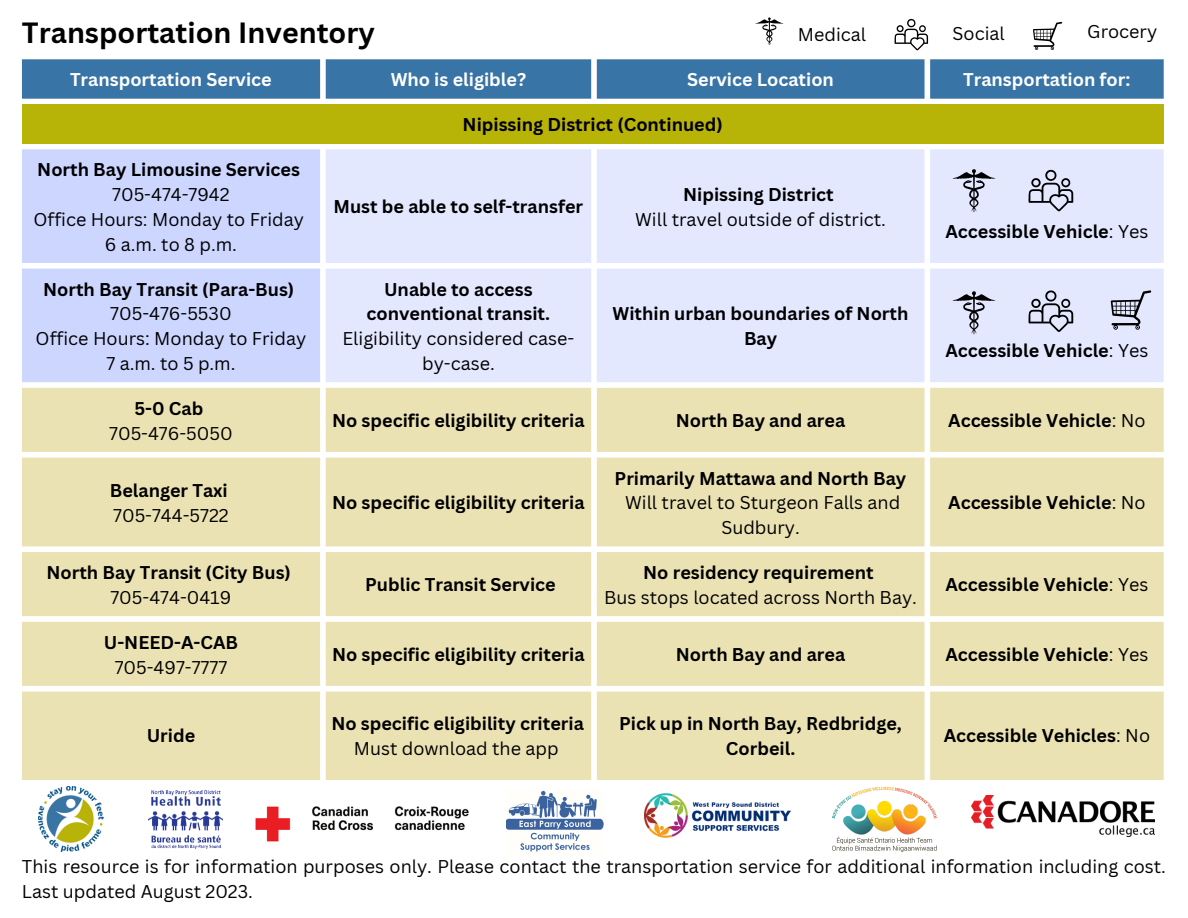
<style>
.page{position:relative;width:1188px;height:918px;background:#fff}
.page>*{position:absolute;margin:0;border:0;box-sizing:border-box;transform-origin:0 0}
.t1{font:700 28.5px "Canva Sans";color:#000}
.t2{font:700 18px/24.8px "Canva Sans";color:#000;text-align:center}
.t3{font:18px/24.8px "Canva Sans";color:#000;text-align:center}
.t4{font:700 18px "Canva Sans";color:#fff}
.s1{font-weight:400}
</style>
<div class="page">
<div style="left:22px;top:59px;width:1142px;height:40px;background:#3874a5"></div>
<div style="left:22px;top:104px;width:1142px;height:40px;background:#b8b307"></div>
<div style="left:22px;top:149px;width:298px;height:233px;background:#cdd6ff"></div>
<div style="left:326px;top:149px;width:838px;height:233px;background:#e3e8ff"></div>
<svg style="left:22px;top:388px;width:1142px;height:392px;background:#ece4b9"></svg>
<svg style="left:953px;top:168px;width:42px;height:44px;background:#b8bccf"></svg>
<svg style="left:1028px;top:170px;width:45px;height:41px;background:#aeb1c3"></svg>
<svg style="left:953px;top:290px;width:42px;height:44px;background:#b8bccf"></svg>
<svg style="left:1028px;top:290px;width:45px;height:42px;background:#afb3c4"></svg>
<img style="left:39px;top:786px;width:65px;height:66px">
<img style="left:507px;top:790px;width:96px;height:62px">
<img style="left:832px;top:787px;width:105px;height:64px">
<img style="left:644px;top:793px;width:147px;height:45px">
<img style="left:148px;top:790px;width:75px;height:59px">
<img style="left:971px;top:795px;width:183px;height:42px">
<svg style="left:1111px;top:290px;width:40px;height:40px;background:#acb0c1"></svg>
<svg style="left:1033px;top:22px;width:29px;height:28px"></svg>
<svg style="left:894px;top:19px;width:34px;height:31px"></svg>
<svg style="left:755px;top:17px;width:28px;height:28px"></svg>
<img style="left:255px;top:806px;width:214px;height:36px">
<p class="t1" style="left:22px;top:13px;width:355px">Transportation Inventory</p>
<p class="t3" style="left:798px;top:22px;width:70px">Medical</p>
<p class="t3" style="left:953px;top:21px;width:54px">Social</p>
<p class="t3" style="left:1087px;top:18px;width:71px">Grocery</p>
<p class="t4" style="left:70px;top:67px;width:203px">Transportation Service</p>
<p class="t4" style="left:391px;top:67px;width:137px">Who is eligible?</p>
<p class="t4" style="left:687px;top:67px;width:148px">Service Location</p>
<p class="t4" style="left:963px;top:67px;width:169px">Transportation for:</p>
<p class="t2" style="left:463px;top:112px;width:262px">Nipissing District (Continued)</p>
<p class="t2" style="left:37px;top:157px;width:264px">North Bay Limousine Services</p>
<p class="t3" style="left:112px;top:182px;width:119px">705-474-7942</p>
<p class="t3" style="left:33px;top:206px;width:272px">Office Hours: Monday to Friday</p>
<p class="t3" style="left:105px;top:231px;width:134px">6 a.m. to 8 p.m.</p>
<p class="t2" style="left:683px;top:182px;width:152px">Nipissing District</p>
<p class="t3" style="left:635px;top:206px;width:252px">Will travel outside of district.</p>
<p class="t2" style="left:334px;top:194px;width:251px">Must be able to self-transfer</p>
<p class="t2" style="left:945px;top:219px;width:205px">Accessible Vehicle<span class="s1">: Yes</span></p>
<p class="t2" style="left:43px;top:276px;width:253px">North Bay Transit (Para-Bus)</p>
<p class="t3" style="left:110px;top:301px;width:123px">705-476-5530</p>
<p class="t3" style="left:36px;top:326px;width:272px">Office Hours: Monday to Friday</p>
<p class="t3" style="left:106px;top:350px;width:131px">7 a.m. to 5 p.m.</p>
<p class="t2" style="left:134px;top:395px;width:70px">5-0 Cab</p>
<p class="t3" style="left:109px;top:420px;width:125px">705-476-5050</p>
<p class="t2" style="left:110px;top:478px;width:120px">Belanger Taxi</p>
<p class="t3" style="left:113px;top:502px;width:117px">705-744-5722</p>
<p class="t2" style="left:46px;top:560px;width:246px">North Bay Transit (City Bus)</p>
<p class="t3" style="left:110px;top:584px;width:122px">705-474-0419</p>
<p class="t2" style="left:104px;top:629px;width:136px">U-NEED-A-CAB</p>
<p class="t3" style="left:115px;top:654px;width:114px">705-497-7777</p>
<p class="t2" style="left:147px;top:723px;width:50px">Uride</p>
<p class="t2" style="left:342px;top:276px;width:233px">Unable to access conventional transit.<br><span class="s1">Eligibility considered case&shy;by-case.</span></p>
<p class="t2" style="left:613px;top:301px;width:297px">Within urban boundaries of North<br>Bay</p>
<p class="t2" style="left:945px;top:338px;width:205px">Accessible Vehicle<span class="s1">: Yes</span></p>
<p class="t2" style="left:332px;top:408px;width:254px">No specific eligibility criteria</p>
<p class="t2" style="left:676px;top:408px;width:171px">North Bay and area</p>
<p class="t2" style="left:948px;top:408px;width:199px">Accessible Vehicle<span class="s1">: No</span></p>
<p class="t2" style="left:332px;top:490px;width:254px">No specific eligibility criteria</p>
<p class="t2" style="left:365px;top:572px;width:192px">Public Transit Service</p>
<p class="t2" style="left:615px;top:465px;width:293px">Primarily Mattawa and North Bay</p>
<p class="t3" style="left:625px;top:490px;width:277px">Will travel to Sturgeon Falls and<br>Sudbury.</p>
<p class="t2" style="left:948px;top:490px;width:199px">Accessible Vehicle<span class="s1">: No</span></p>
<p class="t2" style="left:643px;top:560px;width:232px">No residency requirement</p>
<p class="t3" style="left:604px;top:584px;width:314px">Bus stops located across North Bay.</p>
<p class="t2" style="left:945px;top:572px;width:205px">Accessible Vehicle<span class="s1">: Yes</span></p>
<p class="t2" style="left:332px;top:642px;width:254px">No specific eligibility criteria</p>
<p class="t2" style="left:676px;top:642px;width:171px">North Bay and area</p>
<p class="t2" style="left:945px;top:642px;width:205px">Accessible Vehicle<span class="s1">: Yes</span></p>
<p class="t2" style="left:331px;top:710px;width:254px">No specific eligibility criteria</p>
<p class="t3" style="left:354px;top:735px;width:206px">Must download the app</p>
<p class="t2" style="left:619px;top:710px;width:284px">Pick up in North Bay, Redbridge,<br>Corbeil.</p>
<p class="t2" style="left:944px;top:723px;width:208px">Accessible Vehicles<span class="s1">: No</span></p>
<p class="t3" style="left:22px;top:854px;width:1146px;text-align:left">This resource is for information purposes only. Please contact the transportation service for additional information including cost.<br>Last updated August 2023.</p>
</div>
